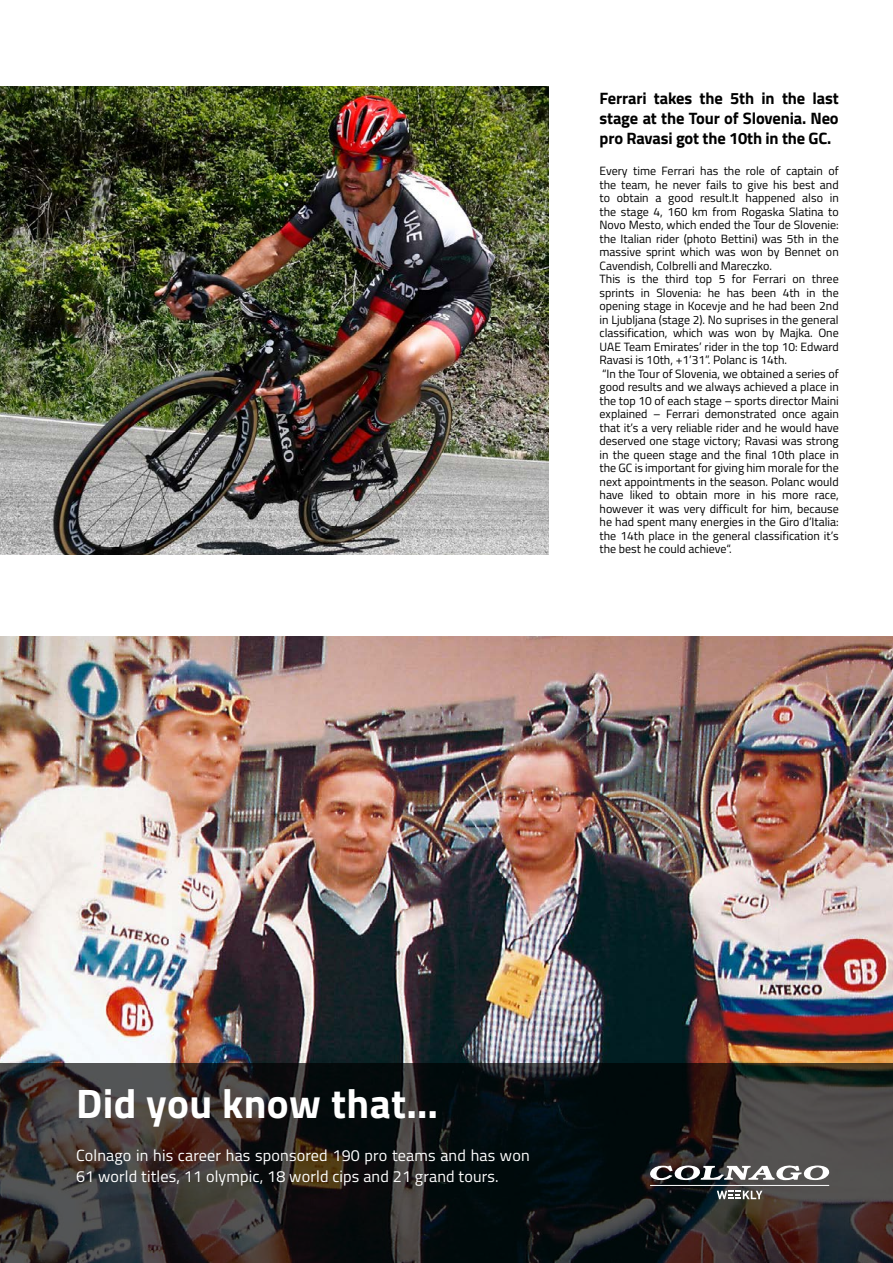
<style>
.page{position:relative;width:893px;height:1263px;background:#fff}
.page>*{position:absolute;margin:0;border:0;box-sizing:border-box;transform-origin:0 0}
.t1{font:700 41.25px "Titillium Web";letter-spacing:.01em;color:#fff}
.t2{font:700 16.5px/19.8px "Titillium Web";letter-spacing:-.01em;color:#000;text-align:justify}
.t3{font:16.2px/21.5px "Titillium Web";letter-spacing:.01em;color:#fff}
.t4{font:12px/13.5px "Titillium Web";color:#000}
</style>
<div class="page">
<img style="left:0;top:636px;width:893px;height:427px">
<svg style="left:0;top:1063px;width:893px;height:200px;background:#262525"></svg>
<img style="left:0;top:86px;width:549px;height:468px">
<hr style="left:650px;top:1185px;width:179px;height:1px;background:#fff">
<svg style="left:650px;top:1164px;width:180px;height:16px"></svg>
<svg style="left:717px;top:1191px;width:45px;height:8px"></svg>
<h2 class="t2" style="left:600px;top:88px;width:241px">Ferrari takes the 5th in the last stage at the Tour of Slovenia. Neo pro Ravasi got the 10th in the GC.</h2>
<p class="t4" style="left:600px;top:164px;width:241px">Every time Ferrari has the role of captain of the team, he never fails to give his best and to obtain a good result.It happened also in the stage 4, 160 km from Rogaska Slatina to Novo Mesto, which ended the Tour de Slovenie: the Italian rider (photo Bettini) was 5th in the massive sprint which was won by Bennet on Cavendish, Colbrelli and Mareczko.<br>This is the third top 5 for Ferrari on three sprints in Slovenia: he has been 4th in the opening stage in Kocevje and he had been 2nd in Ljubljana (stage 2). No suprises in the general classification, which was won by Majka. One UAE Team Emirates’ rider in the top 10: Edward Ravasi is 10th, +1’31”. Polanc is 14th.<br>“In the Tour of Slovenia, we obtained a series of good results and we always achieved a place in the top 10 of each stage – sports director Maini explained – Ferrari demonstrated once again that it’s a very reliable rider and he would have deserved one stage victory; Ravasi was strong in the queen stage and the final 10th place in the GC is important for giving him morale for the next appointments in the season. Polanc would have liked to obtain more in his more race, however it was very difficult for him, because he had spent many energies in the Giro d’Italia: the 14th place in the general classification it’s the best he could achieve“.</p>
<h1 class="t1" style="left:76px;top:1072px;width:364px">Did you know that…</h1>
<h3 class="t3" style="left:76px;top:1144px;width:455px">Colnago in his career has sponsored 190 pro teams and has won<br>61 world titles, 11 olympic, 18 world cips and 21 grand tours.</h3>
</div>
